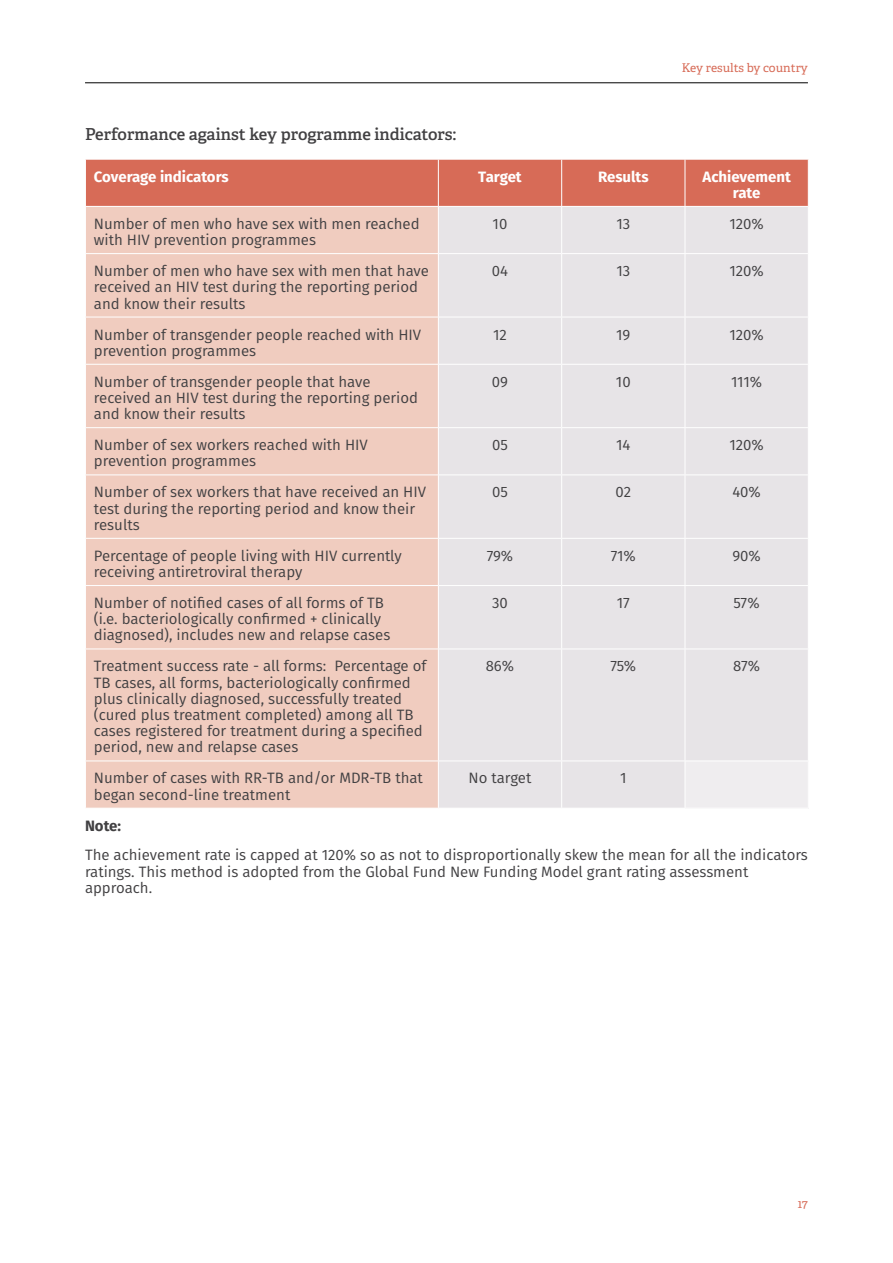
<style>
.page{position:relative;width:893px;height:1263px;background:#fff}
.page>*{position:absolute;margin:0;border:0;box-sizing:border-box;transform-origin:0 0}
.t1{font:600 16.5px "Adelle";color:#414042}
.t2{font:15px/16.2px "Fira Sans";color:#414042}
.t3{font:700 15px/16.2px "Fira Sans";color:#fff;text-align:center}
.t4{font:700 15px "Fira Sans";color:#414042}
.t5{font:12px "Adelle";letter-spacing:-.005em;color:#d76b57}
</style>
<div class="page">
<hr style="left:85px;top:82px;width:723px;height:1px;background:#000">
<div style="left:86px;top:160px;width:722px;height:46px;background:#d76b57"></div>
<div style="left:86px;top:207px;width:352px;height:601px;background:#f0ccbf"></div>
<div style="left:439px;top:207px;width:369px;height:601px;background:#e7e4e7"></div>
<div style="left:685px;top:761px;width:123px;height:47px;background:#efedef"></div>
<hr style="left:438px;top:160px;width:1px;height:46px;background:#fff">
<hr style="left:561px;top:160px;width:1px;height:46px;background:#fff">
<hr style="left:685px;top:160px;width:1px;height:46px;background:#fff">
<hr style="left:561px;top:207px;width:1px;height:46px;background:#fff">
<hr style="left:685px;top:207px;width:1px;height:46px;background:#fff">
<hr style="left:85px;top:253px;width:353px;height:1px;background:#fff">
<hr style="left:438px;top:253px;width:124px;height:1px;background:#fff">
<hr style="left:562px;top:253px;width:123px;height:1px;background:#fff">
<hr style="left:561px;top:254px;width:1px;height:63px;background:#fff">
<hr style="left:685px;top:253px;width:124px;height:1px;background:#fff">
<hr style="left:685px;top:254px;width:1px;height:63px;background:#fff">
<hr style="left:85px;top:317px;width:353px;height:1px;background:#fff">
<hr style="left:438px;top:317px;width:124px;height:1px;background:#fff">
<hr style="left:562px;top:317px;width:123px;height:1px;background:#fff">
<hr style="left:561px;top:317px;width:1px;height:47px;background:#fff">
<hr style="left:685px;top:317px;width:124px;height:1px;background:#fff">
<hr style="left:685px;top:317px;width:1px;height:47px;background:#fff">
<hr style="left:85px;top:364px;width:353px;height:1px;background:#fff">
<hr style="left:438px;top:364px;width:124px;height:1px;background:#fff">
<hr style="left:562px;top:364px;width:123px;height:1px;background:#fff">
<hr style="left:561px;top:365px;width:1px;height:62px;background:#fff">
<hr style="left:685px;top:364px;width:124px;height:1px;background:#fff">
<hr style="left:685px;top:365px;width:1px;height:62px;background:#fff">
<hr style="left:85px;top:427px;width:353px;height:1px;background:#fff">
<hr style="left:438px;top:427px;width:124px;height:1px;background:#fff">
<hr style="left:562px;top:427px;width:123px;height:1px;background:#fff">
<hr style="left:561px;top:428px;width:1px;height:46px;background:#fff">
<hr style="left:685px;top:427px;width:124px;height:1px;background:#fff">
<hr style="left:685px;top:428px;width:1px;height:46px;background:#fff">
<hr style="left:85px;top:474px;width:353px;height:1px;background:#fff">
<hr style="left:438px;top:474px;width:124px;height:1px;background:#fff">
<hr style="left:562px;top:474px;width:123px;height:1px;background:#fff">
<hr style="left:561px;top:475px;width:1px;height:63px;background:#fff">
<hr style="left:685px;top:474px;width:124px;height:1px;background:#fff">
<hr style="left:685px;top:475px;width:1px;height:63px;background:#fff">
<hr style="left:85px;top:538px;width:353px;height:1px;background:#fff">
<hr style="left:438px;top:538px;width:124px;height:1px;background:#fff">
<hr style="left:562px;top:538px;width:123px;height:1px;background:#fff">
<hr style="left:561px;top:539px;width:1px;height:46px;background:#fff">
<hr style="left:685px;top:538px;width:124px;height:1px;background:#fff">
<hr style="left:685px;top:539px;width:1px;height:46px;background:#fff">
<hr style="left:85px;top:585px;width:353px;height:1px;background:#fff">
<hr style="left:438px;top:585px;width:124px;height:1px;background:#fff">
<hr style="left:562px;top:585px;width:123px;height:1px;background:#fff">
<hr style="left:561px;top:586px;width:1px;height:63px;background:#fff">
<hr style="left:685px;top:585px;width:124px;height:1px;background:#fff">
<hr style="left:685px;top:586px;width:1px;height:63px;background:#fff">
<hr style="left:85px;top:649px;width:353px;height:1px;background:#fff">
<hr style="left:438px;top:649px;width:124px;height:1px;background:#fff">
<hr style="left:562px;top:649px;width:123px;height:1px;background:#fff">
<hr style="left:561px;top:649px;width:1px;height:111px;background:#fff">
<hr style="left:685px;top:649px;width:124px;height:1px;background:#fff">
<hr style="left:685px;top:649px;width:1px;height:111px;background:#fff">
<hr style="left:85px;top:760px;width:353px;height:1px;background:#fff">
<hr style="left:438px;top:760px;width:124px;height:1px;background:#fff">
<hr style="left:562px;top:760px;width:123px;height:1px;background:#fff">
<hr style="left:561px;top:761px;width:1px;height:47px;background:#fff">
<hr style="left:685px;top:760px;width:124px;height:1px;background:#fff">
<hr style="left:685px;top:761px;width:1px;height:47px;background:#fff">
<p class="t5" style="left:682px;top:61px;width:128px">Key results by country</p>
<p class="t1" style="left:85px;top:124px;width:373px">Performance against key programme indicators:</p>
<p class="t3" style="left:94px;top:167px;width:136px">Coverage indicators</p>
<p class="t3" style="left:478px;top:167px;width:45px">Target</p>
<p class="t3" style="left:598px;top:167px;width:52px">Results</p>
<p class="t3" style="left:702px;top:167px;width:90px">Achievement rate</p>
<p class="t2" style="left:94px;top:215px;width:327px">Number of men who have sex with men reached with HIV prevention programmes</p>
<p class="t2" style="left:493px;top:215px;width:16px">10</p>
<p class="t2" style="left:616px;top:215px;width:15px">13</p>
<p class="t2" style="left:729px;top:215px;width:36px">120%</p>
<p class="t2" style="left:94px;top:262px;width:337px">Number of men who have sex with men that have received an HIV test during the reporting period and know their results</p>
<p class="t2" style="left:492px;top:262px;width:18px">04</p>
<p class="t2" style="left:616px;top:262px;width:15px">13</p>
<p class="t2" style="left:729px;top:262px;width:36px">120%</p>
<p class="t2" style="left:94px;top:326px;width:329px">Number of transgender people reached with HIV prevention programmes</p>
<p class="t2" style="left:493px;top:326px;width:15px">12</p>
<p class="t2" style="left:616px;top:326px;width:16px">19</p>
<p class="t2" style="left:729px;top:326px;width:36px">120%</p>
<p class="t2" style="left:94px;top:373px;width:326px">Number of transgender people that have received an HIV test during the reporting period and know their results</p>
<p class="t2" style="left:492px;top:373px;width:18px">09</p>
<p class="t2" style="left:616px;top:373px;width:16px">10</p>
<p class="t2" style="left:731px;top:373px;width:33px">111%</p>
<p class="t2" style="left:94px;top:436px;width:276px">Number of sex workers reached with HIV prevention programmes</p>
<p class="t2" style="left:492px;top:436px;width:17px">05</p>
<p class="t2" style="left:616px;top:436px;width:16px">14</p>
<p class="t2" style="left:729px;top:436px;width:36px">120%</p>
<p class="t2" style="left:94px;top:484px;width:334px">Number of sex workers that have received an HIV test during the reporting period and know their results</p>
<p class="t2" style="left:492px;top:484px;width:17px">05</p>
<p class="t2" style="left:615px;top:484px;width:17px">02</p>
<p class="t2" style="left:732px;top:484px;width:30px">40%</p>
<p class="t2" style="left:94px;top:547px;width:309px">Percentage of people living with HIV currently receiving antiretroviral therapy</p>
<p class="t2" style="left:487px;top:547px;width:28px">79%</p>
<p class="t2" style="left:611px;top:547px;width:27px">71%</p>
<p class="t2" style="left:732px;top:547px;width:30px">90%</p>
<p class="t2" style="left:94px;top:594px;width:298px">Number of notified cases of all forms of TB (i.e. bacteriologically confirmed + clinically diagnosed), includes new and relapse cases</p>
<p class="t2" style="left:492px;top:594px;width:17px">30</p>
<p class="t2" style="left:617px;top:594px;width:15px">17</p>
<p class="t2" style="left:733px;top:594px;width:28px">57%</p>
<p class="t2" style="left:94px;top:658px;width:334px">Treatment success rate - all forms: Percentage of TB cases, all forms, bacteriologically confirmed plus clinically diagnosed, successfully treated (cured plus treatment completed) among all TB cases registered for treatment during a specified period, new and relapse cases</p>
<p class="t2" style="left:486px;top:658px;width:30px">86%</p>
<p class="t2" style="left:610px;top:658px;width:27px">75%</p>
<p class="t2" style="left:733px;top:658px;width:29px">87%</p>
<p class="t2" style="left:94px;top:770px;width:331px">Number of cases with RR-TB and/or MDR-TB that began second-line treatment</p>
<p class="t2" style="left:469px;top:770px;width:64px">No target</p>
<p class="t2" style="left:620px;top:770px;width:8px">1</p>
<p class="t4" style="left:85px;top:814px;width:38px">Note:</p>
<p class="t2" style="left:85px;top:847px;width:724px">The achievement rate is capped at 120% so as not to disproportionally skew the mean for all the indicators ratings. This method is adopted from the Global Fund New Funding Model grant rating assessment approach.</p>
<p class="t5" style="left:798px;top:1196px;width:11px">17</p>
</div>
